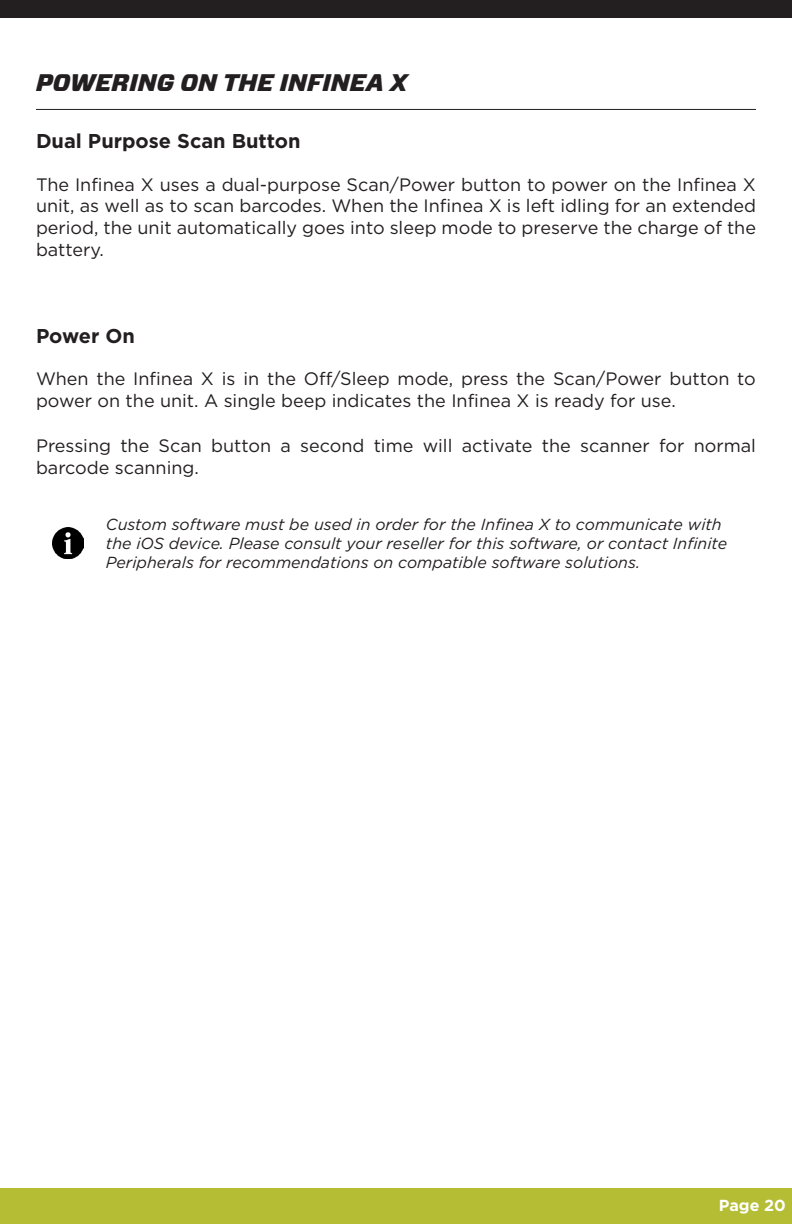
<style>
.page{position:relative;width:792px;height:1224px;background:#fff}
.page>*{position:absolute;margin:0;border:0;box-sizing:border-box;transform-origin:0 0}
.Header_1__Half_Page{font:italic 900 24px "Forza";color:#231f20}
.Header_2__Half_Page{font:700 20px "Gotham";color:#231f20}
.t1{font:18px/21.6px "Gotham";color:#231f20}
.Note{font:italic 16px/19.2px "Gotham";color:#231f20}
.t2{font:700 16px "Gotham";color:#fff}
</style>
<div class="page">
<div style="left:0;top:1188px;width:792px;height:36px;background:#b4bd34"></div>
<div style="left:0;top:0;width:792px;height:18px;background:#231f20"></div>
<hr style="left:36px;top:109px;width:720px;height:1px;background:#231f20">
<img style="left:53px;top:527px;width:30px;height:31px">
<p class="Header_1__Half_Page" style="left:36px;top:66px;width:373px">POWERING ON THE INFINEA X</p>
<p class="Header_2__Half_Page" style="left:36px;top:128px;width:266px">Dual Purpose Scan Button</p>
<p class="t1" style="left:36px;top:173px;width:722px;text-align:justify">The Infinea X uses a dual-purpose Scan/Power button to power on the Infinea X unit, as well as to scan barcodes. When the Infinea X is left idling for an extended period, the unit automatically goes into sleep mode to preserve the charge of the battery.</p>
<p class="Header_2__Half_Page" style="left:36px;top:322px;width:100px">Power On</p>
<p class="t1" style="left:36px;top:368px;width:721px">When the Infinea X is in the Off/Sleep mode, press the Scan/Power button to power on the unit. A single beep indicates the Infinea X is ready for use.</p>
<p class="t1" style="left:36px;top:435px;width:722px">Pressing the Scan button a second time will activate the scanner for normal barcode scanning.</p>
<p class="Note" style="left:106px;top:514px;width:623px">Custom software must be used in order for the Infinea X to communicate with the iOS device. Please consult your reseller for this software, or contact Infinite<br>Peripherals for recommendations on compatible software solutions.</p>
<p class="t2" style="left:719px;top:1195px;width:69px">Page 20</p>
</div>
